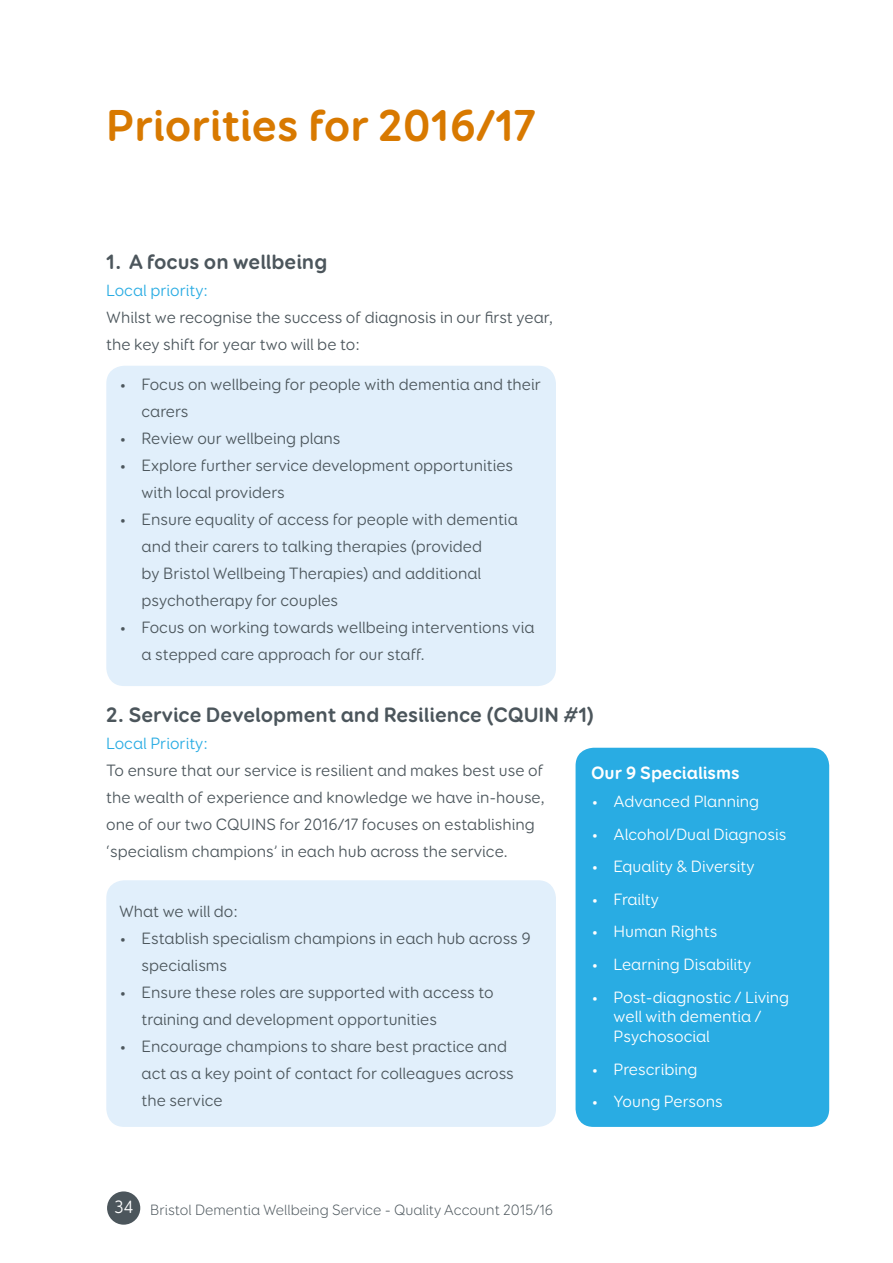
<style>
.page{position:relative;width:893px;height:1263px;background:#fff}
.page>*{position:absolute;margin:0;border:0;box-sizing:border-box;transform-origin:0 0}
.t1{font:700 45px "Booster Next FY";color:#d87900}
.t2{font:700 21px "Booster Next FY";color:#4c565c}
.t3{font:700 18px "Booster Next FY";color:#fff}
.t4{font:16.5px/27px "Booster Next FY";color:#4c565c}
.t5{font:16.5px/19.8px "Booster Next FY";color:#fff}
.t6{font:16.5px "Booster Next FY";color:#29ace3}
.t7{font:300 15px "Booster Next FY";color:#4c565c}
.s1{font-weight:400;font-size:18px;color:#fff}
</style>
<div class="page">
<div style="left:576px;top:748px;width:253px;height:379px;background:#29ace3;border-radius:18px"></div>
<div style="left:106px;top:366px;width:450px;height:320px;background:#e1effb;border-radius:18px"></div>
<div style="left:106px;top:880px;width:450px;height:247px;background:#e1effb;border-radius:18px"></div>
<div style="left:107px;top:1191px;width:33px;height:34px;background:#4c565c;border-radius:50%"></div>
<h1 class="t1" style="left:106px;top:98px;width:431px">Priorities for 2016/17</h1>
<p class="t2" style="left:106px;top:248px;width:222px">1. A focus on wellbeing</p>
<p class="t6" style="left:106px;top:280px;width:103px">Local priority:</p>
<p class="t4" style="left:106px;top:304px;width:449px">Whilst we recognise the success of diagnosis in our first year, the key shift for year two will be to:</p>
<p class="t4" style="left:142px;top:371px;width:401px;text-indent:-23px">• Focus on wellbeing for people with dementia and their carers</p>
<p class="t4" style="left:119px;top:425px;width:223px">• Review our wellbeing plans</p>
<p class="t4" style="left:142px;top:452px;width:373px;text-indent:-23px">• Explore further service development opportunities with local providers</p>
<p class="t4" style="left:142px;top:506px;width:378px;text-indent:-23px">• Ensure equality of access for people with dementia and their carers to talking therapies (provided<br>by Bristol Wellbeing Therapies) and additional psychotherapy for couples</p>
<p class="t4" style="left:142px;top:613px;width:394px;text-indent:-23px">• Focus on working towards wellbeing interventions via a stepped care approach for our staff.</p>
<p class="t2" style="left:106px;top:701px;width:489px">2. Service Development and Resilience (CQUIN #1)</p>
<p class="t6" style="left:106px;top:733px;width:103px">Local Priority:</p>
<p class="t4" style="left:106px;top:756px;width:440px">To ensure that our service is resilient and makes best use of the wealth of experience and knowledge we have in-house, one of our two CQUINS for 2016/17 focuses on establishing ‘specialism champions’ in each hub across the service.</p>
<p class="t3" style="left:591px;top:761px;width:150px">Our 9 Specialisms</p>
<p class="t5" style="left:591px;top:792px;width:170px">• Advanced Planning</p>
<p class="t5" style="left:591px;top:824px;width:197px">• Alcohol/Dual Diagnosis</p>
<p class="t5" style="left:591px;top:857px;width:165px">• Equality &amp; Diversity</p>
<p class="t5" style="left:591px;top:889px;width:69px">• Frailty</p>
<p class="t5" style="left:591px;top:922px;width:128px">• Human Rights</p>
<p class="t5" style="left:591px;top:954px;width:162px">• Learning Disability</p>
<p class="t5" style="left:614px;top:987px;width:177px;text-indent:-23px">• Post-diagnostic / Living well with dementia /<br>Psychosocial</p>
<p class="t5" style="left:591px;top:1059px;width:108px">• Prescribing</p>
<p class="t5" style="left:591px;top:1092px;width:133px">• Young Persons</p>
<p class="t4" style="left:119px;top:898px;width:120px">What we will do:</p>
<p class="t4" style="left:142px;top:925px;width:391px;text-indent:-23px">• Establish specialism champions in each hub across 9 specialisms</p>
<p class="t4" style="left:142px;top:979px;width:354px;text-indent:-23px">• Ensure these roles are supported with access to training and development opportunities</p>
<p class="t4" style="left:142px;top:1033px;width:374px;text-indent:-23px">• Encourage champions to share best practice and act as a key point of contact for colleagues across the service</p>
<p class="t7" style="left:114px;top:1200px;width:440px"><span class="s1">34</span> Bristol Dementia Wellbeing Service - Quality Account 2015/16</p>
</div>
